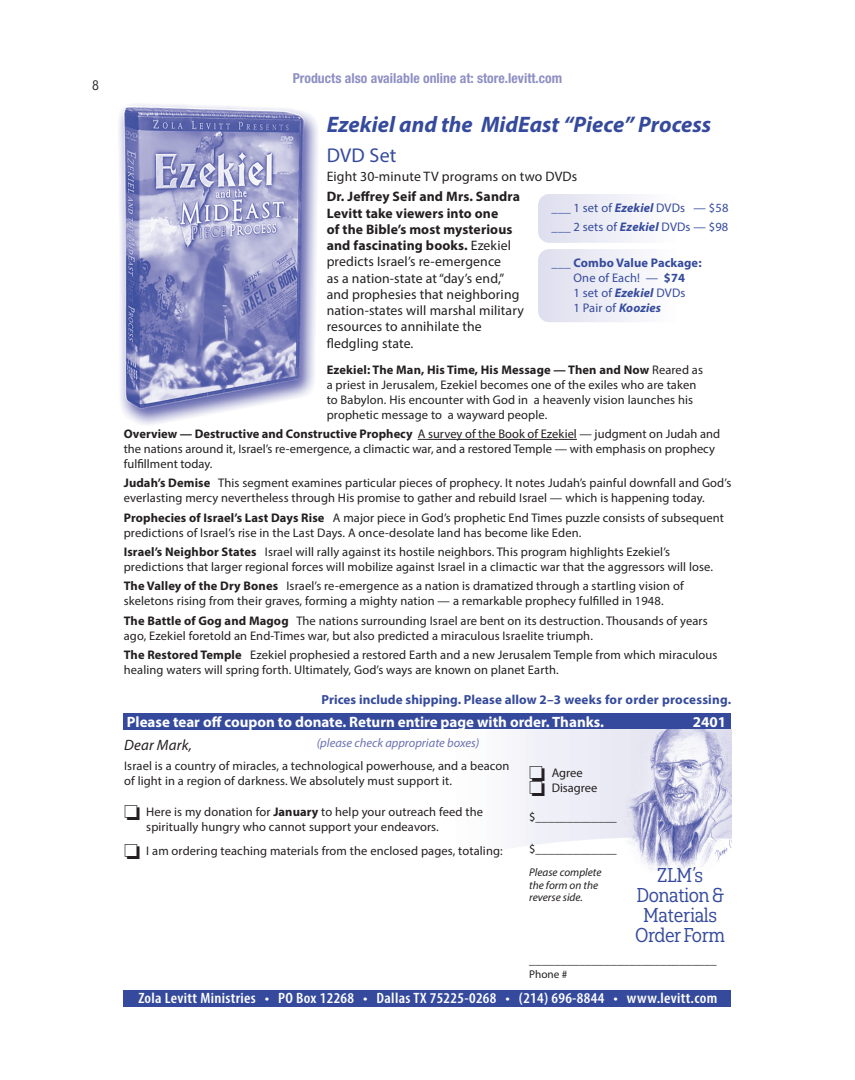
<style>
.page{position:relative;width:855px;height:1080px;background:#fff}
.page>*{position:absolute;margin:0;border:0;box-sizing:border-box;transform-origin:0 0}
.t1{font:italic 700 22.5px "Myriad Pro";color:#354a9c}
.t2{font:20px/20px "Yorkten Slab Con Reg";letter-spacing:-.02em;color:#354a9c;text-align:center}
.t3{font:20px "Myriad Pro";letter-spacing:.01em;color:#354a9c}
.t4{font:600 condensed 15px "Myriad Pro";letter-spacing:.02em;color:#fff;scale:1.08 1}
.t5{font:700 15px "Myriad Pro";color:#fff}
.t6{font:italic 15px "Myriad Pro";letter-spacing:.01em;color:#231f20}
.t7{font:13.75px/16.2px "Myriad Pro";letter-spacing:.01em;color:#231f20}
.t8{font:700 condensed 13.75px "Helvetica Neue LT Std";color:#8e8fc4}
.t9{font:13.75px "Yorkten Slab Con Reg";color:#231f20}
.t10{font:700 13.12px "Myriad Pro";letter-spacing:.005em;color:#354a9c}
.t11{font:12.5px/15px "Myriad Pro";letter-spacing:.01em;color:#231f20}
.t12{font:12.5px/15px "Myriad Pro";letter-spacing:.01em;color:#354a9c}
.t13{font:italic 12.5px "Myriad Pro";color:#6c71b3}
.t14{font:italic 11.25px/12.5px "Myriad Pro";color:#231f20}
.t15{font:11.25px "Myriad Pro";color:#231f20}
.s1{font-weight:700}
.s2{font-weight:700;font-style:italic}
</style>
<div class="page">
<div style="left:124px;top:990px;width:607px;height:17px;background:#354a9c"></div>
<div style="left:124px;top:713px;width:607px;height:17px;background:#354a9c"></div>
<img style="left:411px;top:729px;width:320px;height:143px">
<img style="left:119px;top:104px;width:199px;height:321px">
<svg style="left:538px;top:249px;width:99px;height:73px"></svg>
<svg style="left:538px;top:194px;width:99px;height:49px"></svg>
<hr style="left:418px;top:439px;width:159px;height:1px;background:#231f20">
<p class="t9" style="left:92px;top:77px;width:8px">8</p>
<p class="t8" style="left:293px;top:70px;width:271px">Products also available online at: store.levitt.com</p>
<h1 class="t1" style="left:327px;top:110px;width:386px">Ezekiel and the MidEast “Piece” Process</h1>
<h2 class="t3" style="left:327px;top:143px;width:71px">DVD Set</h2>
<p class="t7" style="left:327px;top:168px;width:252px">Eight 30-minute TV programs on two DVDs</p>
<p class="t7" style="left:327px;top:188px;width:199px"><span class="s1">Dr. Jeffrey Seif and Mrs. Sandra<br>Levitt take viewers into one<br>of the Bible’s most mysterious and fascinating books.</span> Ezekiel predicts Israel’s re-emergence<br>as a nation-state at “day’s end,” and prophesies that neighboring nation-states will marshal military resources to annihilate the fledgling state.</p>
<p class="t11" style="left:327px;top:362px;width:378px"><span class="s1">Ezekiel: The Man, His Time, His Message — Then and Now</span> Reared as a priest in Jerusalem, Ezekiel becomes one of the exiles who are taken to Babylon. His encounter with God in a heavenly vision launches his prophetic message to a wayward people.</p>
<p class="t11" style="left:124px;top:426px;width:598px"><span class="s1">Overview — Destructive and Constructive Prophecy</span> A survey of the Book of Ezekiel — judgment on Judah and the nations around it, Israel’s re-emergence, a climactic war, and a restored Temple — with emphasis on prophecy fulfillment today.</p>
<p class="t11" style="left:124px;top:476px;width:609px"><span class="s1">Judah’s Demise</span> This segment examines particular pieces of prophecy. It notes Judah’s painful downfall and God’s everlasting mercy nevertheless through His promise to gather and rebuild Israel — which is happening today.</p>
<p class="t11" style="left:124px;top:510px;width:602px"><span class="s1">Prophecies of Israel’s Last Days Rise</span> A major piece in God’s prophetic End Times puzzle consists of subsequent predictions of Israel’s rise in the Last Days. A once-desolate land has become like Eden.</p>
<p class="t11" style="left:124px;top:544px;width:591px"><span class="s1">Israel’s Neighbor States</span> Israel will rally against its hostile neighbors. This program highlights Ezekiel’s predictions that larger regional forces will mobilize against Israel in a climactic war that the aggressors will lose.</p>
<p class="t11" style="left:124px;top:578px;width:561px"><span class="s1">The Valley of the Dry Bones</span> Israel’s re-emergence as a nation is dramatized through a startling vision of skeletons rising from their graves, forming a mighty nation — a remarkable prophecy fulfilled in 1948.</p>
<p class="t11" style="left:124px;top:613px;width:586px"><span class="s1">The Battle of Gog and Magog</span> The nations surrounding Israel are bent on its destruction. Thousands of years ago, Ezekiel foretold an End-Times war, but also predicted a miraculous Israelite triumph.</p>
<p class="t11" style="left:124px;top:647px;width:595px"><span class="s1">The Restored Temple</span> Ezekiel prophesied a restored Earth and a new Jerusalem Temple from which miraculous healing waters will spring forth. Ultimately, God’s ways are known on planet Earth.</p>
<p class="t12" style="left:552px;top:198px;width:178px;line-height:19.2px">___ 1 set of <span class="s2">Ezekiel</span> DVDs — $58 ___ 2 sets of <span class="s2">Ezekiel</span> DVDs — $98</p>
<p class="t12" style="left:574px;top:255px;width:130px;text-indent:-22px">___ <span class="s1">Combo Value Package:<br></span>One of Each! — <span class="s1">$74<br></span>1 set of <span class="s2">Ezekiel</span> DVDs<br>1 Pair of <span class="s2">Koozies</span></p>
<p class="t10" style="left:321px;top:691px;width:411px">Prices include shipping. Please allow 2–3 weeks for order processing.</p>
<p class="t5" style="left:127px;top:712px;width:479px">Please tear off coupon to donate. Return entire page with order. Thanks.</p>
<p class="t6" style="left:124px;top:735px;width:69px">Dear Mark,</p>
<p class="t13" style="left:317px;top:735px;width:164px">(please check appropriate boxes)</p>
<p class="t11" style="left:124px;top:758px;width:387px">Israel is a country of miracles, a technological powerhouse, and a beacon of light in a region of darkness. We absolutely must support it.</p>
<p class="t11" style="left:146px;top:804px;width:338px;text-indent:-22px">□ Here is my donation for <span class="s1">January</span> to help your outreach feed the spiritually hungry who cannot support your endeavors.</p>
<p class="t11" style="left:124px;top:843px;width:380px">□ I am ordering teaching materials from the enclosed pages, totaling:</p>
<p class="t11" style="left:529px;top:765px;width:55px">□ Agree</p>
<p class="t11" style="left:529px;top:780px;width:70px">□ Disagree</p>
<p class="t11" style="left:529px;top:809px;width:89px">$_____________</p>
<p class="t11" style="left:529px;top:841px;width:89px">$_____________</p>
<p class="t14" style="left:529px;top:866px;width:74px">Please complete the form on the reverse side.</p>
<p class="t5" style="left:693px;top:712px;width:35px">2401</p>
<h2 class="t2" style="left:635px;top:865px;width:91px">ZLM’s<br>Donation &amp;<br>Materials<br>Order Form</h2>
<p class="t11" style="left:529px;top:952px;width:189px">______________________________</p>
<p class="t15" style="left:529px;top:967px;width:40px">Phone #</p>
<p class="t4" style="left:138px;top:989px;width:538px">Zola Levitt Ministries • PO Box 12268 • Dallas TX 75225-0268 • (214) 696-8844 • www.levitt.com</p>
</div>
